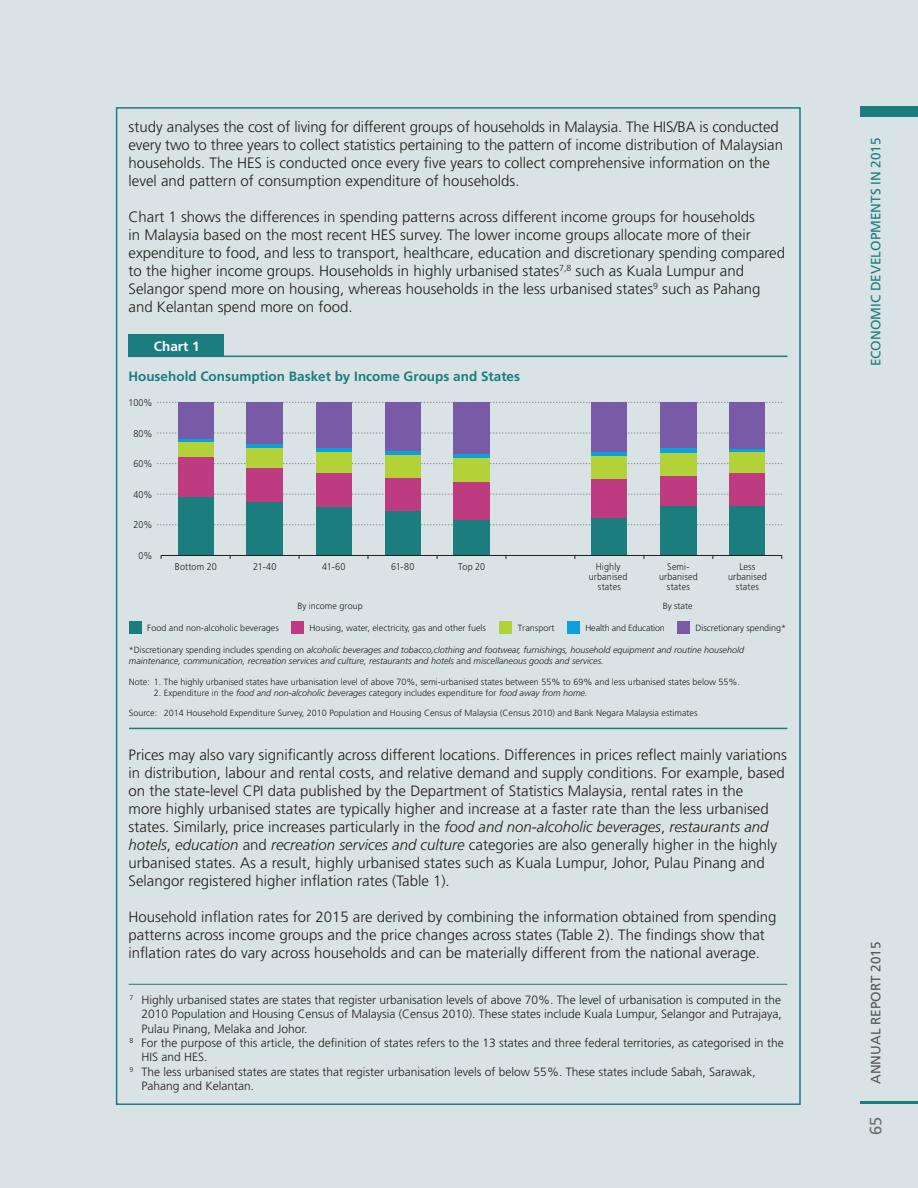
<style>
.page{position:relative;width:918px;height:1188px;background:#d9e2e4}
.page>*{position:absolute;margin:0;border:0;box-sizing:border-box;transform-origin:0 0}
.t1{font:16.5px "Frutiger";color:#6c6d70}
.t2{font:300 15px/18px "Frutiger";color:#231f20}
.t3{font:700 13.5px "Frutiger";color:#1c7d7f}
.t4{font:13.5px "Frutiger";color:#1c7d7f}
.t5{font:13.5px "Frutiger";color:#57585a}
.t6{font:700 13.5px "Frutiger";color:#fff}
.t7{font:300 12px "Frutiger";color:#231f20}
.t8{font:300 9.75px/9.8px "Frutiger";letter-spacing:.015em;color:#231f20;text-align:center;scale:.92 1}
.t9{font:300 9px/19.8px "Frutiger";color:#231f20}
.t10{font:italic 300 9px/10.8px "Frutiger";color:#231f20}
.t11{font:300 9px "Frutiger";letter-spacing:-.02em;color:#231f20}
.s1{font-style:normal}
.s2{font-style:italic}
</style>
<div class="page">
<hr style="left:860px;top:1101px;width:58px;height:3px;background:#1c7d7f">
<div style="left:860px;top:106px;width:58px;height:11px;background:#1c7d7f"></div>
<hr style="left:129px;top:984px;width:658px;height:1px;background:#1c7d7f">
<svg style="left:157px;top:402px;width:626px;height:1px"></svg>
<svg style="left:157px;top:433px;width:626px;height:1px"></svg>
<svg style="left:157px;top:463px;width:626px;height:1px"></svg>
<svg style="left:157px;top:494px;width:626px;height:1px"></svg>
<svg style="left:157px;top:524px;width:626px;height:1px"></svg>
<hr style="left:128px;top:356px;width:659px;height:1px;background:#1c7d7f">
<div style="left:128px;top:334px;width:96px;height:23px;background:#1c7d7f"></div>
<div style="left:129px;top:621px;width:13px;height:13px;background:#1c7d7f"></div>
<div style="left:499px;top:621px;width:12px;height:13px;background:#b3d237"></div>
<div style="left:567px;top:621px;width:13px;height:13px;background:#0ca0dc"></div>
<div style="left:677px;top:621px;width:13px;height:13px;background:#785aa6"></div>
<div style="left:291px;top:621px;width:13px;height:13px;background:#bf3b81"></div>
<hr style="left:129px;top:728px;width:658px;height:1px;background:#1c7d7f">
<div style="left:178px;top:497px;width:36px;height:58px;background:#1c7d7f"></div>
<div style="left:247px;top:502px;width:36px;height:53px;background:#1c7d7f"></div>
<div style="left:316px;top:507px;width:36px;height:48px;background:#1c7d7f"></div>
<div style="left:385px;top:511px;width:35px;height:44px;background:#1c7d7f"></div>
<div style="left:453px;top:520px;width:37px;height:35px;background:#1c7d7f"></div>
<div style="left:591px;top:518px;width:36px;height:37px;background:#1c7d7f"></div>
<div style="left:660px;top:506px;width:36px;height:49px;background:#1c7d7f"></div>
<div style="left:729px;top:506px;width:36px;height:49px;background:#1c7d7f"></div>
<div style="left:178px;top:457px;width:36px;height:40px;background:#bf3b81"></div>
<div style="left:247px;top:467px;width:36px;height:35px;background:#bf3b81"></div>
<div style="left:316px;top:473px;width:36px;height:34px;background:#bf3b81"></div>
<div style="left:385px;top:478px;width:35px;height:33px;background:#bf3b81"></div>
<div style="left:453px;top:482px;width:37px;height:38px;background:#bf3b81"></div>
<div style="left:591px;top:479px;width:36px;height:39px;background:#bf3b81"></div>
<div style="left:660px;top:476px;width:36px;height:30px;background:#bf3b81"></div>
<div style="left:729px;top:473px;width:36px;height:33px;background:#bf3b81"></div>
<div style="left:178px;top:442px;width:36px;height:15px;background:#b3d237"></div>
<div style="left:247px;top:448px;width:36px;height:19px;background:#b3d237"></div>
<div style="left:316px;top:451px;width:36px;height:22px;background:#b3d237"></div>
<div style="left:385px;top:455px;width:35px;height:23px;background:#b3d237"></div>
<div style="left:453px;top:458px;width:37px;height:24px;background:#b3d237"></div>
<div style="left:591px;top:456px;width:36px;height:23px;background:#b3d237"></div>
<div style="left:660px;top:453px;width:36px;height:23px;background:#b3d237"></div>
<div style="left:729px;top:452px;width:36px;height:21px;background:#b3d237"></div>
<hr style="left:178px;top:439px;width:36px;height:3px;background:#0ca0dc">
<hr style="left:247px;top:444px;width:36px;height:4px;background:#0ca0dc">
<hr style="left:316px;top:448px;width:36px;height:3px;background:#0ca0dc">
<hr style="left:385px;top:451px;width:35px;height:4px;background:#0ca0dc">
<hr style="left:453px;top:454px;width:37px;height:4px;background:#0ca0dc">
<hr style="left:591px;top:452px;width:36px;height:4px;background:#0ca0dc">
<div style="left:660px;top:448px;width:36px;height:5px;background:#0ca0dc"></div>
<svg style="left:729px;top:448px;width:36px;height:4px"></svg>
<div style="left:178px;top:402px;width:36px;height:37px;background:#785aa6"></div>
<div style="left:247px;top:402px;width:36px;height:42px;background:#785aa6"></div>
<div style="left:316px;top:402px;width:36px;height:46px;background:#785aa6"></div>
<div style="left:385px;top:402px;width:35px;height:49px;background:#785aa6"></div>
<div style="left:453px;top:402px;width:37px;height:52px;background:#785aa6"></div>
<div style="left:591px;top:402px;width:36px;height:50px;background:#785aa6"></div>
<div style="left:660px;top:402px;width:36px;height:46px;background:#785aa6"></div>
<div style="left:729px;top:402px;width:36px;height:46px;background:#785aa6"></div>
<hr style="left:161px;top:555px;width:621px;height:1px;background:#231f20">
<p class="t2" style="left:129px;top:118px;width:656px">study analyses the cost of living for different groups of households in Malaysia. The HIS/BA is conducted every two to three years to collect statistics pertaining to the pattern of income distribution of Malaysian households. The HES is conducted once every five years to collect comprehensive information on the level and pattern of consumption expenditure of households.</p>
<p class="t2" style="left:129px;top:208px;width:658px">Chart 1 shows the differences in spending patterns across different income groups for households<br>in Malaysia based on the most recent HES survey. The lower income groups allocate more of their expenditure to food, and less to transport, healthcare, education and discretionary spending compared to the higher income groups. Households in highly urbanised states<sup>7,8</sup> such as Kuala Lumpur and Selangor spend more on housing, whereas households in the less urbanised states<sup>9</sup> such as Pahang and Kelantan spend more on food.</p>
<p class="t6" style="left:154px;top:338px;width:47px">Chart 1</p>
<p class="t3" style="left:128px;top:368px;width:393px">Household Consumption Basket by Income Groups and States</p>
<p class="t8" style="left:128px;top:398px;width:28px">100%</p>
<p class="t8" style="left:133px;top:429px;width:22px">80%</p>
<p class="t8" style="left:133px;top:459px;width:22px">60%</p>
<p class="t8" style="left:133px;top:490px;width:22px">40%</p>
<p class="t8" style="left:133px;top:520px;width:22px">20%</p>
<p class="t8" style="left:138px;top:551px;width:17px">0%</p>
<p class="t8" style="left:175px;top:562px;width:47px">Bottom 20</p>
<p class="t8" style="left:253px;top:562px;width:27px">21-40</p>
<p class="t8" style="left:322px;top:562px;width:27px">41-60</p>
<p class="t8" style="left:391px;top:562px;width:27px">61-80</p>
<p class="t8" style="left:458px;top:562px;width:31px">Top 20</p>
<p class="t8" style="left:589px;top:562px;width:44px">Highly urbanised states</p>
<p class="t8" style="left:659px;top:562px;width:44px">Semi&shy;urbanised states</p>
<p class="t8" style="left:728px;top:562px;width:44px">Less urbanised states</p>
<p class="t9" style="left:310px;top:618px;width:178px">Housing, water, electricity, gas and other fuels</p>
<p class="t9" style="left:518px;top:618px;width:38px">Transport</p>
<p class="t11" style="left:585px;top:622px;width:81px">Health and Education</p>
<p class="t9" style="left:297px;top:596px;width:67px">By income group</p>
<p class="t9" style="left:663px;top:596px;width:31px">By state</p>
<p class="t9" style="left:696px;top:618px;width:92px">Discretionary spending*</p>
<p class="t10" style="left:129px;top:644px;width:617px"><span class="s1">*Discretionary spending includes spending on</span> alcoholic beverages and tobacco,clothing and footwear, furnishings, household equipment and routine household maintenance, communication, recreation services and culture, restaurants and hotels <span class="s1">and</span> miscellaneous goods and services.</p>
<p class="t9" style="left:129px;top:672px;width:613px">Note: 1. The highly urbanised states have urbanisation level of above 70%, semi-urbanised states between 55% to 69% and less urbanised states below 55%.</p>
<p class="t9" style="left:129px;top:683px;width:570px;text-indent:25px">2. Expenditure in the <span class="s2">food and non-alcoholic beverages</span> category includes expenditure for <span class="s2">food away from home.<br></span>Source: 2014 Household Expenditure Survey, 2010 Population and Housing Census of Malaysia (Census 2010) and Bank Negara Malaysia estimates</p>
<p class="t9" style="left:147px;top:618px;width:133px">Food and non-alcoholic beverages</p>
<p class="t2" style="left:129px;top:746px;width:660px">Prices may also vary significantly across different locations. Differences in prices reflect mainly variations in distribution, labour and rental costs, and relative demand and supply conditions. For example, based on the state-level CPI data published by the Department of Statistics Malaysia, rental rates in the<br>more highly urbanised states are typically higher and increase at a faster rate than the less urbanised states. Similarly, price increases particularly in the <span class="s2">food and non-alcoholic beverages</span>, <span class="s2">restaurants and hotels</span>, <span class="s2">education</span> and <span class="s2">recreation services and culture</span> categories are also generally higher in the highly urbanised states. As a result, highly urbanised states such as Kuala Lumpur, Johor, Pulau Pinang and Selangor registered higher inflation rates (Table 1).</p>
<p class="t2" style="left:129px;top:908px;width:649px">Household inflation rates for 2015 are derived by combining the information obtained from spending patterns across income groups and the price changes across states (Table 2). The findings show that inflation rates do vary across households and can be materially different from the national average.</p>
<p class="t7" style="left:129px;top:993px;width:653px"><sup>7</sup> Highly urbanised states are states that register urbanisation levels of above 70%. The level of urbanisation is computed in the</p>
<p class="t7" style="left:141px;top:1007px;width:642px">2010 Population and Housing Census of Malaysia (Census 2010). These states include Kuala Lumpur, Selangor and Putrajaya,</p>
<p class="t7" style="left:141px;top:1022px;width:168px">Pulau Pinang, Melaka and Johor.</p>
<p class="t7" style="left:129px;top:1036px;width:656px"><sup>8</sup> For the purpose of this article, the definition of states refers to the 13 states and three federal territories, as categorised in the</p>
<p class="t7" style="left:141px;top:1050px;width:68px">HIS and HES.</p>
<p class="t7" style="left:129px;top:1065px;width:628px"><sup>9</sup> The less urbanised states are states that register urbanisation levels of below 55%. These states include Sabah, Sarawak,</p>
<p class="t7" style="left:141px;top:1079px;width:114px">Pahang and Kelantan.</p>
<p class="t4" style="left:868px;top:366px;width:230px;rotate:-90deg">ECONOMIC DEVELOPMENTS IN 2015</p>
<p class="t5" style="left:868px;top:1084px;width:144px;rotate:-90deg">ANNUAL REPORT 2015</p>
<p class="t1" style="left:866px;top:1135px;width:20px;rotate:-90deg">65</p>
</div>
